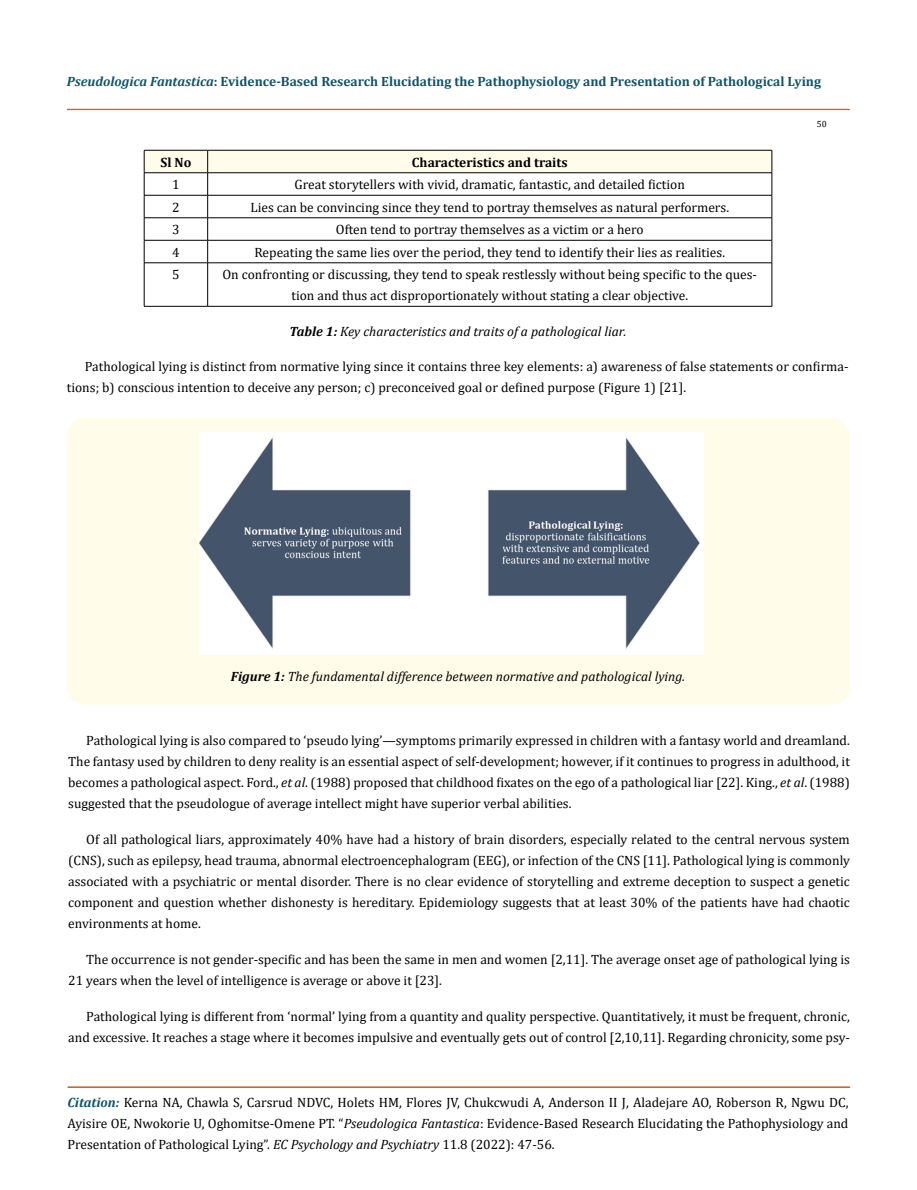
<style>
.page{position:relative;width:917px;height:1190px;background:#fff}
.page>*{position:absolute;margin:0;border:0;box-sizing:border-box;transform-origin:0 0}
.t1{font:13.5px/21px "Cambria";color:#000;text-align:justify}
.t2{font:italic 13.5px "Cambria";color:#000}
.t3{font:700 13.5px "Cambria";color:#0e546a}
.t4{font:700 13.5px "Cambria";color:#000}
.t5{font:9px "Cambria";color:#000}
.s1{font-style:italic}
.s2{font-weight:700}
.s3{font-weight:700;font-style:italic;color:#0e546a}
</style>
<div class="page">
<div style="left:67px;top:109px;width:782px;height:1px;border:1px solid #e05d1a"></div>
<hr style="left:68px;top:1087px;width:781px;height:1px;background:#e05d1a">
<svg style="left:144px;top:150px;width:628px;height:112px"></svg>
<hr style="left:144px;top:262px;width:64px;height:1px;background:#000">
<hr style="left:144px;top:263px;width:1px;height:43px;background:#000">
<hr style="left:208px;top:262px;width:564px;height:1px;background:#000">
<hr style="left:207px;top:263px;width:1px;height:43px;background:#000">
<hr style="left:771px;top:263px;width:1px;height:43px;background:#000">
<hr style="left:144px;top:306px;width:64px;height:1px;background:#000">
<hr style="left:208px;top:306px;width:564px;height:1px;background:#000">
<div style="left:67px;top:418px;width:782px;height:286px;background:#fffde9;border-radius:18px"></div>
<img style="left:200px;top:432px;width:503px;height:222px">
<p class="t3" style="left:67px;top:72px;width:755px"><span class="s1">Pseudologica Fantastica</span>: Evidence-Based Research Elucidating the Pathophysiology and Presentation of Pathological Lying</p>
<p class="t5" style="left:816px;top:118px;width:11px">50</p>
<p class="t4" style="left:160px;top:153px;width:32px">Sl No</p>
<p class="t4" style="left:412px;top:153px;width:157px">Characteristics and traits</p>
<p class="t1" style="left:172px;top:174px;width:9px">1</p>
<p class="t1" style="left:294px;top:174px;width:392px">Great storytellers with vivid, dramatic, fantastic, and detailed fiction</p>
<p class="t1" style="left:172px;top:197px;width:9px">2</p>
<p class="t1" style="left:250px;top:197px;width:480px">Lies can be convincing since they tend to portray themselves as natural performers.</p>
<p class="t1" style="left:172px;top:219px;width:9px">3</p>
<p class="t1" style="left:336px;top:219px;width:309px">Often tend to portray themselves as a victim or a hero</p>
<p class="t1" style="left:172px;top:242px;width:9px">4</p>
<p class="t1" style="left:254px;top:242px;width:472px">Repeating the same lies over the period, they tend to identify their lies as realities.</p>
<p class="t1" style="left:172px;top:264px;width:9px">5</p>
<p class="t1" style="left:222px;top:264px;width:536px;text-align:center">On confronting or discussing, they tend to speak restlessly without being specific to the ques&shy;tion and thus act disproportionately without stating a clear objective.</p>
<p class="t2" style="left:289px;top:322px;width:338px"><span class="s2">Table 1:</span> Key characteristics and traits of a pathological liar.</p>
<p class="t1" style="left:67px;top:355px;width:783px;text-indent:18px">Pathological lying is distinct from normative lying since it contains three key elements: a) awareness of false statements or confirma&shy;tions; b) conscious intention to deceive any person; c) preconceived goal or defined purpose (Figure 1) [21].</p>
<p class="t2" style="left:231px;top:666px;width:455px"><span class="s2">Figure 1:</span> The fundamental difference between normative and pathological lying.</p>
<p class="t1" style="left:68px;top:730px;width:783px;text-indent:18px">Pathological lying is also compared to ‘pseudo lying’—symptoms primarily expressed in children with a fantasy world and dreamland.<br>The fantasy used by children to deny reality is an essential aspect of self-development; however, if it continues to progress in adulthood, it becomes a pathological aspect. Ford., <span class="s1">et al</span>. (1988) proposed that childhood fixates on the ego of a pathological liar [22]. King., <span class="s1">et al</span>. (1988) suggested that the pseudologue of average intellect might have superior verbal abilities.</p>
<p class="t1" style="left:68px;top:829px;width:783px;text-indent:18px">Of all pathological liars, approximately 40% have had a history of brain disorders, especially related to the central nervous system (CNS), such as epilepsy, head trauma, abnormal electroencephalogram (EEG), or infection of the CNS [11]. Pathological lying is commonly associated with a psychiatric or mental disorder. There is no clear evidence of storytelling and extreme deception to suspect a genetic component and question whether dishonesty is hereditary. Epidemiology suggests that at least 30% of the patients have had chaotic environments at home.</p>
<p class="t1" style="left:68px;top:949px;width:783px;text-indent:18px">The occurrence is not gender-specific and has been the same in men and women [2,11]. The average onset age of pathological lying is<br>21 years when the level of intelligence is average or above it [23].</p>
<p class="t1" style="left:68px;top:1006px;width:783px;text-align:right">Pathological lying is different from ‘normal’ lying from a quantity and quality perspective. Quantitatively, it must be frequent, chronic, and excessive. It reaches a stage where it becomes impulsive and eventually gets out of control [2,10,11]. Regarding chronicity, some psy-</p>
<p class="t1" style="left:68px;top:1092px;width:782px"><span class="s3">Citation:</span> Kerna NA, Chawla S, Carsrud NDVC, Holets HM, Flores JV, Chukcwudi A, Anderson II J, Aladejare AO, Roberson R, Ngwu DC, Ayisire OE, Nwokorie U, Oghomitse-Omene PT. “<span class="s1">Pseudologica Fantastica</span>: Evidence-Based Research Elucidating the Pathophysiology and Presentation of Pathological Lying”. <span class="s1">EC Psychology and Psychiatry</span> 11.8 (2022): 47-56.</p>
</div>
